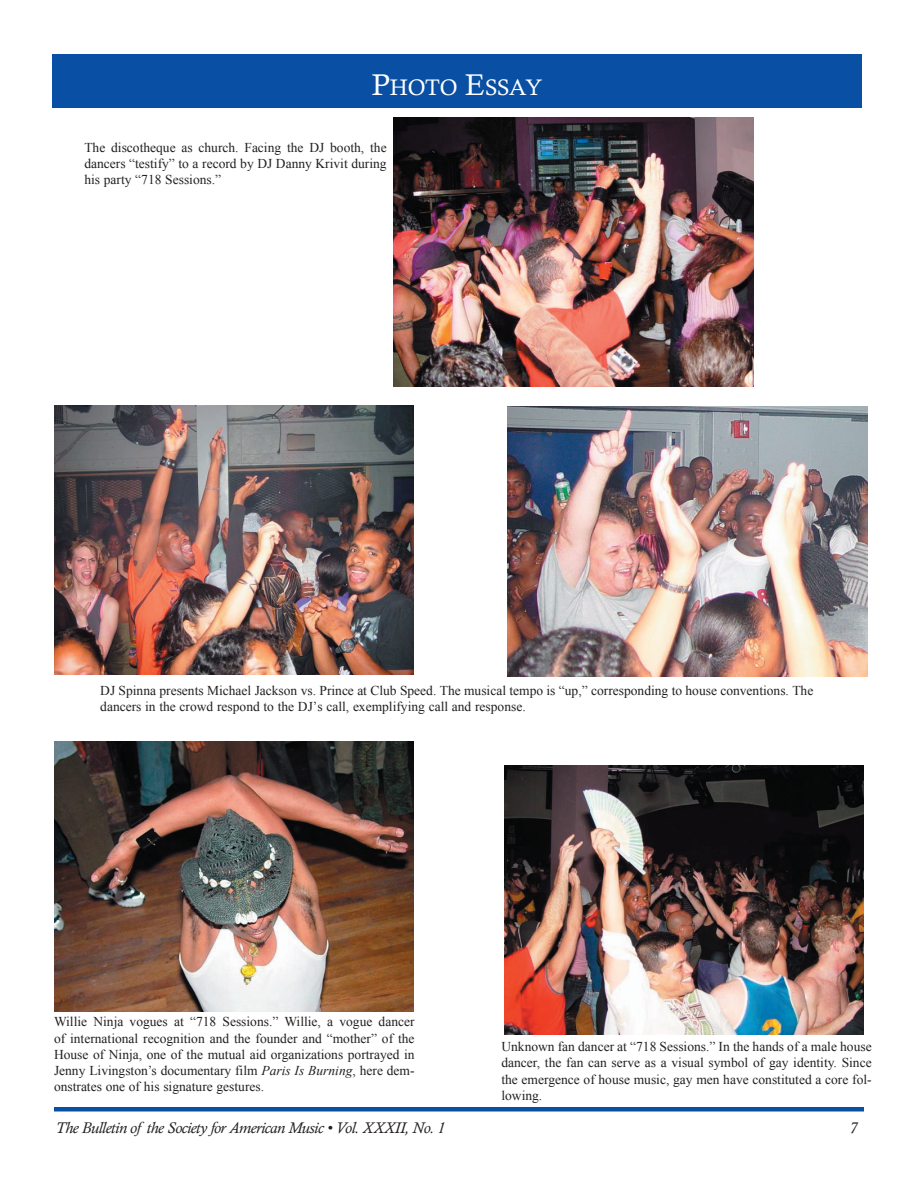
<style>
.page{position:relative;width:918px;height:1188px;background:#fff}
.page>*{position:absolute;margin:0;border:0;box-sizing:border-box;transform-origin:0 0}
.t1{font:22.5px "Calisto";letter-spacing:-.015em;color:#fff}
.t2{font:italic 15.75px "Calisto";letter-spacing:-.025em;color:#231f20}
.t3{font:13.5px/16.2px "Times New Roman";color:#231f20;text-align:justify}
.s1{font-size:30px}
.s2{font-style:italic}
</style>
<div class="page">
<div style="left:54px;top:1107px;width:810px;height:5px;background:#094fa3"></div>
<img style="left:393px;top:117px;width:360px;height:270px">
<img style="left:54px;top:405px;width:360px;height:270px">
<img style="left:507px;top:407px;width:360px;height:270px">
<img style="left:54px;top:742px;width:360px;height:270px">
<img style="left:504px;top:765px;width:360px;height:270px">
<div style="left:52px;top:54px;width:810px;height:54px;background:#094fa3"></div>
<h1 class="t1" style="left:372px;top:74px;width:172px"><span class="s1">P</span>HOTO <span class="s1">E</span>SSAY</h1>
<p class="t3" style="left:84px;top:139px;width:304px">The discotheque as church. Facing the DJ booth, the dancers “testify” to a record by DJ Danny Krivit during his party “718 Sessions.”</p>
<p class="t3" style="left:100px;top:682px;width:715px">DJ Spinna presents Michael Jackson vs. Prince at Club Speed. The musical tempo is “up,” corresponding to house conventions. The dancers in the crowd respond to the DJ’s call, exemplifying call and response.</p>
<p class="t3" style="left:54px;top:1014px;width:362px">Willie Ninja vogues at “718 Sessions.” Willie, a vogue dancer of international recognition and the founder and “mother” of the House of Ninja, one of the mutual aid organizations portrayed in Jenny Livingston’s documentary film <span class="s2">Paris Is Burning</span>, here dem&shy;onstrates one of his signature gestures.</p>
<p class="t3" style="left:501px;top:1038px;width:372px">Unknown fan dancer at “718 Sessions.” In the hands of a male house dancer, the fan can serve as a visual symbol of gay identity. Since the emergence of house music, gay men have constituted a core fol&shy;lowing.</p>
<p class="t2" style="left:56px;top:1119px;width:391px">The Bulletin of the Society for American Music • Vol. XXXII, No. 1</p>
<p class="t2" style="left:849px;top:1119px;width:9px">7</p>
</div>
